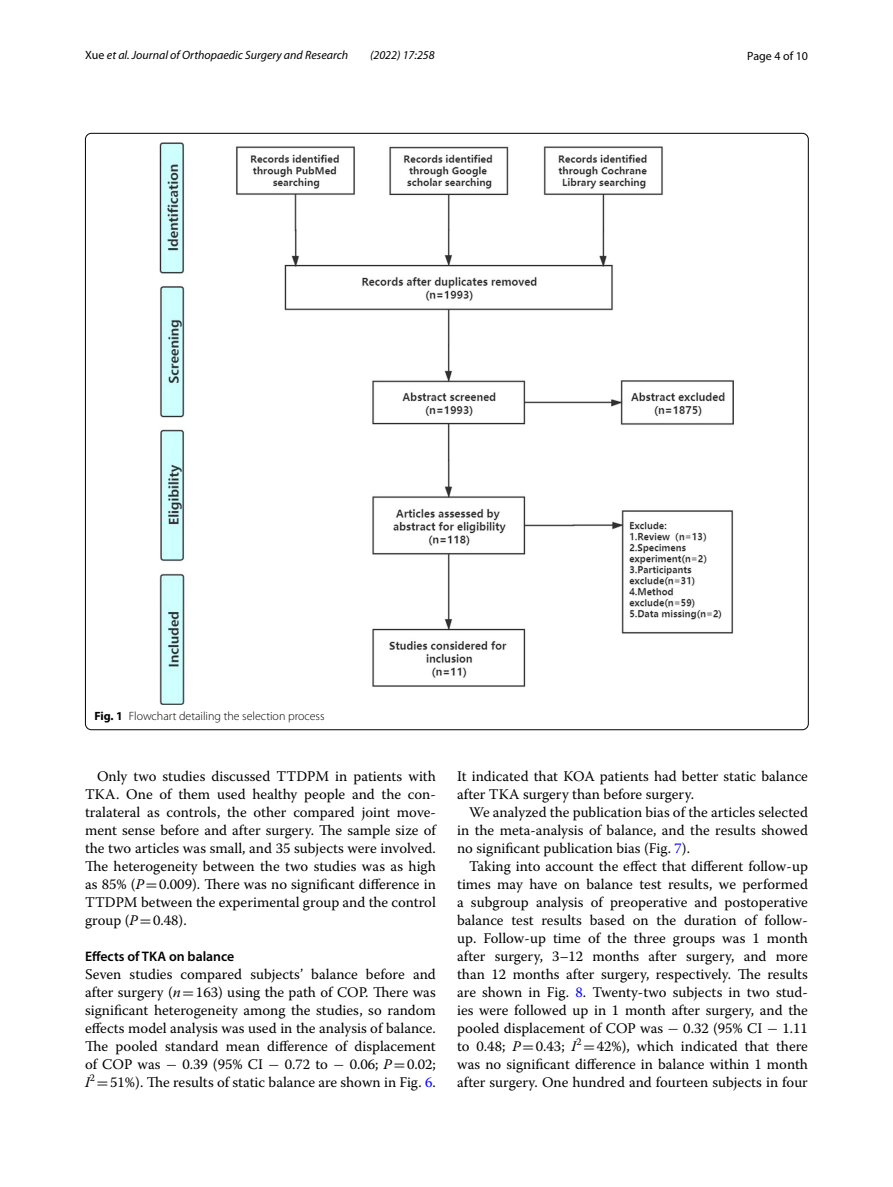
<style>
.page{position:relative;width:893px;height:1187px;background:#fff}
.page>*{position:absolute;margin:0;border:0;box-sizing:border-box;transform-origin:0 0}
.t1{font:14.7px/18px "Warnock Pro";color:#000;text-align:justify}
.t2{font:600 13.8px "Myriad Pro";color:#000}
.t3{font:italic 12px "Myriad Pro";color:#000}
.t4{font:300 12px "Myriad Pro";color:#000}
.t5{font:12px "Myriad Pro";color:#000}
.s1{font-style:normal}
.s2{font-weight:700}
.s3{font-style:italic}
.s4{font-family:"MTSY"}
.s5{color:#00f}
</style>
<div class="page">
<img style="left:160px;top:142px;width:574px;height:562px">
<p class="t3" style="left:85px;top:48px;width:265px"><span class="s1">Xue</span> et al. Journal of Orthopaedic Surgery and Research</p>
<p class="t3" style="left:370px;top:48px;width:66px">(2022) 17:258</p>
<p class="t5" style="left:747px;top:48px;width:62px">Page 4 of 10</p>
<p class="t4" style="left:94px;top:709px;width:232px"><span class="s2">Fig. 1</span> Flowchart detailing the selection process</p>
<p class="t1" style="left:85px;top:766px;width:352px;text-indent:12px">Only two studies discussed TTDPM in patients with TKA. One of them used healthy people and the con&shy;tralateral as controls, the other compared joint move&shy;ment sense before and after surgery. The sample size of the two articles was small, and 35 subjects were involved.<br>The heterogeneity between the two studies was as high as 85% (<span class="s3">P</span><span class="s4">=</span>0.009). There was no significant difference in TTDPM between the experimental group and the control group (<span class="s3">P</span><span class="s4">=</span>0.48).</p>
<p class="t2" style="left:85px;top:947px;width:151px">Effects of TKA on balance</p>
<p class="t1" style="left:85px;top:964px;width:352px">Seven studies compared subjects’ balance before and after surgery (<span class="s3">n</span><span class="s4">=</span>163) using the path of COP. There was significant heterogeneity among the studies, so random effects model analysis was used in the analysis of balance.<br>The pooled standard mean difference of displacement of COP was <span class="s4">−</span> 0.39 (95% CI <span class="s4">−</span> 0.72 to <span class="s4">−</span> 0.06; <span class="s3">P</span><span class="s4">=</span>0.02; <span class="s3">I</span><sup>2</sup> <span class="s4">=</span>51%). The results of static balance are shown in Fig. <span class="s5">6</span>.</p>
<p class="t1" style="left:457px;top:766px;width:352px">It indicated that KOA patients had better static balance after TKA surgery than before surgery.</p>
<p class="t1" style="left:457px;top:802px;width:352px;text-indent:12px">We analyzed the publication bias of the articles selected in the meta-analysis of balance, and the results showed no significant publication bias (Fig. <span class="s5">7</span>).</p>
<p class="t1" style="left:457px;top:856px;width:352px;text-indent:12px">Taking into account the effect that different follow-up times may have on balance test results, we performed a subgroup analysis of preoperative and postoperative balance test results based on the duration of follow&shy;up. Follow-up time of the three groups was 1 month after surgery, 3–12 months after surgery, and more than 12 months after surgery, respectively. The results are shown in Fig. <span class="s5">8</span>. Twenty-two subjects in two stud&shy;ies were followed up in 1 month after surgery, and the pooled displacement of COP was <span class="s4">−</span> 0.32 (95% CI <span class="s4">−</span> 1.11 to 0.48; <span class="s3">P</span><span class="s4">=</span>0.43; <span class="s3">I</span><sup>2</sup> <span class="s4">=</span>42%), which indicated that there was no significant difference in balance within 1 month after surgery. One hundred and fourteen subjects in four</p>
</div>
